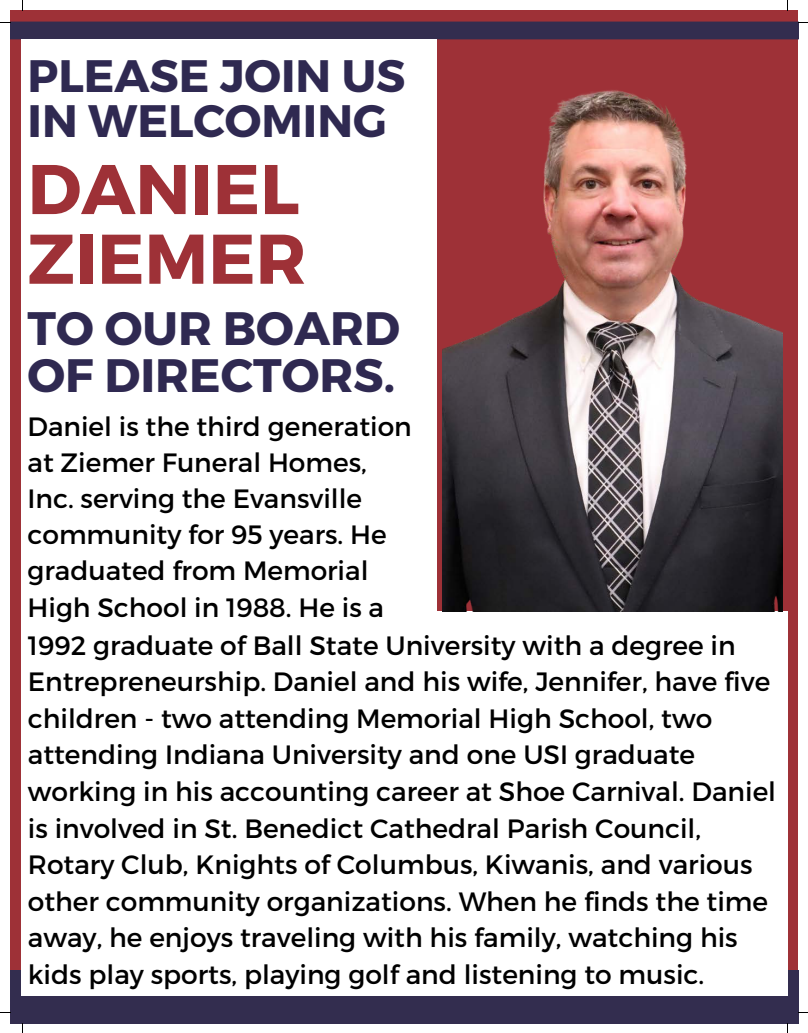
<style>
.page{position:relative;width:808px;height:1033px;background:#fff}
.page>*{position:absolute;margin:0;border:0;box-sizing:border-box;transform-origin:0 0}
.t1{font:700 70.12px/69.6px "Montserrat";color:#9e3137}
.t2{font:700 46.88px/46.5px "Montserrat";color:#2f2951}
.t3{font:700 45.5px/45.1px "Montserrat";color:#2f2951}
.t4{font:26.5px/36.5px "Montserrat";color:#000}
</style>
<div class="page">
<div style="left:10px;top:10px;width:788px;height:1013px;background:#9e3137"></div>
<div style="left:10px;top:22px;width:788px;height:17px;background:#332d4f"></div>
<div style="left:10px;top:969px;width:788px;height:54px;background:#332d4f"></div>
<div style="left:86px;top:611px;width:701px;height:384px;background:#fff"></div>
<div style="left:22px;top:39px;width:414px;height:956px;background:#fff"></div>
<img style="left:443px;top:39px;width:339px;height:572px">
<h3 class="t3" style="left:28px;top:51px;width:379px">PLEASE JOIN US<br>IN WELCOMING</h3>
<h1 class="t1" style="left:28px;top:151px;width:280px">DANIEL<br>ZIEMER</h1>
<h2 class="t2" style="left:28px;top:303px;width:374px">TO OUR BOARD<br>OF DIRECTORS.</h2>
<p class="t4" style="left:28px;top:407px;width:750px">Daniel is the third generation<br>at Ziemer Funeral Homes,<br>Inc. serving the Evansville<br>community for 95 years. He<br>graduated from Memorial<br>High School in 1988. He is a<br>1992 graduate of Ball State University with a degree in Entrepreneurship. Daniel and his wife, Jennifer, have five children - two attending Memorial High School, two attending Indiana University and one USI graduate working in his accounting career at Shoe Carnival. Daniel is involved in St. Benedict Cathedral Parish Council, Rotary Club, Knights of Columbus, Kiwanis, and various other community organizations. When he finds the time away, he enjoys traveling with his family, watching his kids play sports, playing golf and listening to music.</p>
</div>
